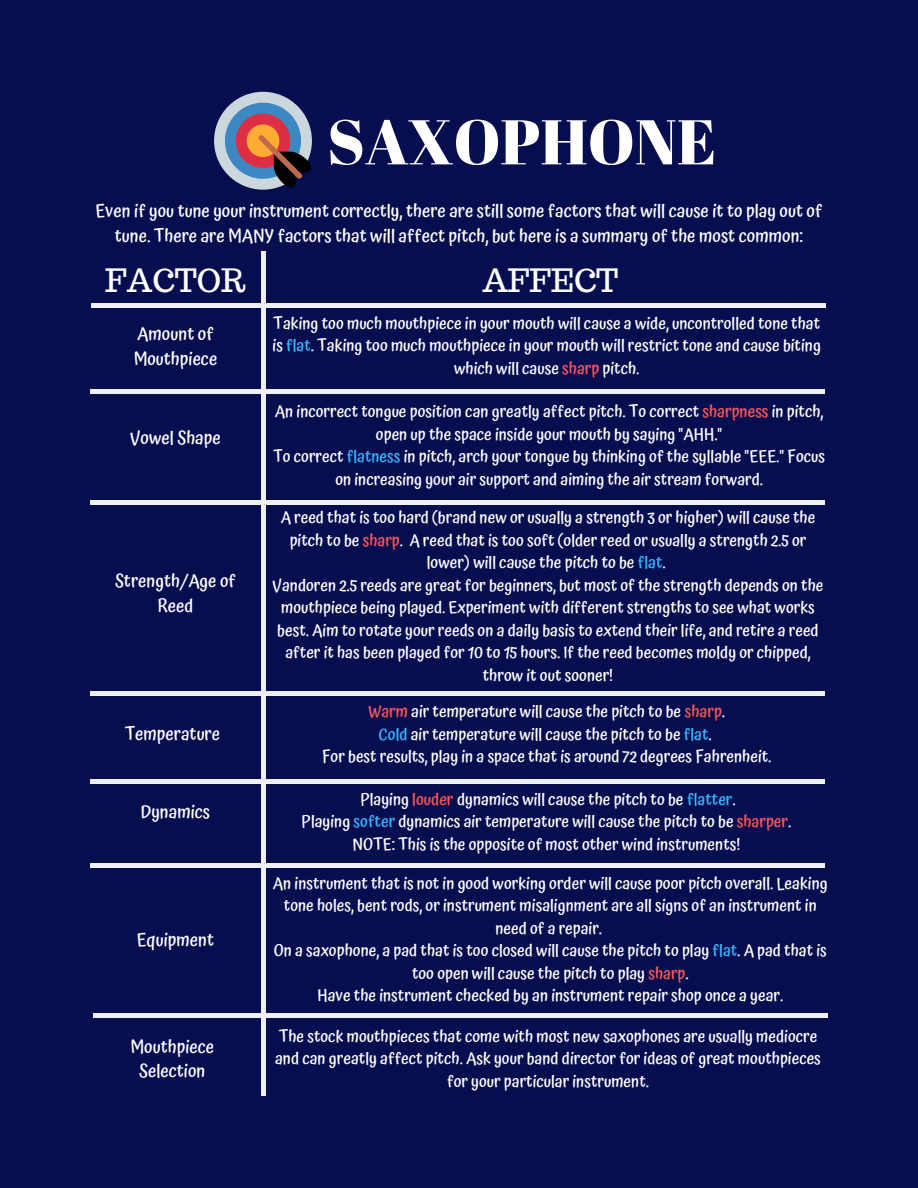
<style>
.page{position:relative;width:918px;height:1188px;background:#070e50}
.page>*{position:absolute;margin:0;border:0;box-sizing:border-box;transform-origin:0 0}
.t1{font:63px "Abril Fatface";color:#fff}
.t2{font:31.5px "Trocchi";color:#fff}
.t3{font:500 18px/24.8px "Atma";color:#fff;text-align:center}
.t4{font:500 16.5px/22.5px "Atma";color:#fff;text-align:center}
.s1{color:#38b6ff}
.s2{color:#ff5757}
</style>
<div class="page">
<div style="left:261px;top:251px;width:5px;height:845px;background:#eff0f2"></div>
<div style="left:92px;top:303px;width:734px;height:5px;background:#eff0f2"></div>
<div style="left:90px;top:389px;width:735px;height:5px;background:#eff0f2"></div>
<div style="left:90px;top:500px;width:735px;height:5px;background:#eff0f2"></div>
<div style="left:90px;top:779px;width:735px;height:5px;background:#eff0f2"></div>
<div style="left:90px;top:691px;width:735px;height:5px;background:#eff0f2"></div>
<svg style="left:214px;top:92px;width:98px;height:98px"></svg>
<div style="left:90px;top:863px;width:735px;height:5px;background:#eff0f2"></div>
<div style="left:94px;top:1013px;width:734px;height:5px;background:#eff0f2"></div>
<h1 class="t1" style="left:327px;top:98px;width:391px">SAXOPHONE</h1>
<p class="t3" style="left:96px;top:198px;width:728px">Even if you tune your instrument correctly, there are still some factors that will cause it to play out of tune. There are MANY factors that will affect pitch, but here is a summary of the most common:</p>
<h2 class="t2" style="left:105px;top:259px;width:142px">FACTOR</h2>
<h2 class="t2" style="left:482px;top:259px;width:137px">AFFECT</h2>
<p class="t3" style="left:134px;top:321px;width:85px;text-align:left">Amount of<br>Mouthpiece</p>
<p class="t3" style="left:130px;top:426px;width:92px">Vowel Shape</p>
<p class="t3" style="left:115px;top:568px;width:122px">Strength/Age of<br>Reed</p>
<p class="t3" style="left:125px;top:722px;width:97px">Temperature</p>
<p class="t3" style="left:141px;top:800px;width:71px">Dynamics</p>
<p class="t3" style="left:137px;top:928px;width:79px">Equipment</p>
<p class="t4" style="left:273px;top:312px;width:550px">Taking too much mouthpiece in your mouth will cause a wide, uncontrolled tone that is <span class="s1">flat</span>. Taking too much mouthpiece in your mouth will restrict tone and cause biting which will cause <span class="s2">sharp</span> pitch.</p>
<p class="t4" style="left:273px;top:400px;width:554px">An incorrect tongue position can greatly affect pitch. To correct <span class="s2">sharpness</span> in pitch, open up the space inside your mouth by saying "AHH."<br>To correct <span class="s1">flatness</span> in pitch, arch your tongue by thinking of the syllable "EEE." Focus on increasing your air support and aiming the air stream forward.</p>
<p class="t4" style="left:273px;top:506px;width:552px">A reed that is too hard (brand new or usually a strength 3 or higher) will cause the pitch to be <span class="s2">sharp</span>. A reed that is too soft (older reed or usually a strength 2.5 or lower) will cause the pitch to be <span class="s1">flat</span>.<br>Vandoren 2.5 reeds are great for beginners, but most of the strength depends on the mouthpiece being played. Experiment with different strengths to see what works best. Aim to rotate your reeds on a daily basis to extend their life, and retire a reed after it has been played for 10 to 15 hours. If the reed becomes moldy or chipped, throw it out sooner!</p>
<p class="t4" style="left:322px;top:700px;width:451px"><span class="s2">Warm</span> air temperature will cause the pitch to be <span class="s2">sharp</span>.<br><span class="s1">Cold</span> air temperature will cause the pitch to be <span class="s1">flat</span>.<br>For best results, play in a space that is around 72 degrees Fahrenheit.</p>
<p class="t4" style="left:302px;top:788px;width:491px">Playing <span class="s2">louder</span> dynamics will cause the pitch to be <span class="s1">flatter</span>.<br>Playing <span class="s1">softer</span> dynamics air temperature will cause the pitch to be <span class="s2">sharper</span>.<br>NOTE: This is the opposite of most other wind instruments!</p>
<p class="t4" style="left:273px;top:872px;width:556px">An instrument that is not in good working order will cause poor pitch overall. Leaking tone holes, bent rods, or instrument misalignment are all signs of an instrument in need of a repair.<br>On a saxophone, a pad that is too closed will cause the pitch to play <span class="s1">flat</span>. A pad that is too open will cause the pitch to play <span class="s2">sharp</span>.<br>Have the instrument checked by an instrument repair shop once a year.</p>
<p class="t3" style="left:131px;top:1034px;width:85px">Mouthpiece<br>Selection</p>
<p class="t4" style="left:275px;top:1025px;width:547px">The stock mouthpieces that come with most new saxophones are usually mediocre and can greatly affect pitch. Ask your band director for ideas of great mouthpieces for your particular instrument.</p>
</div>
